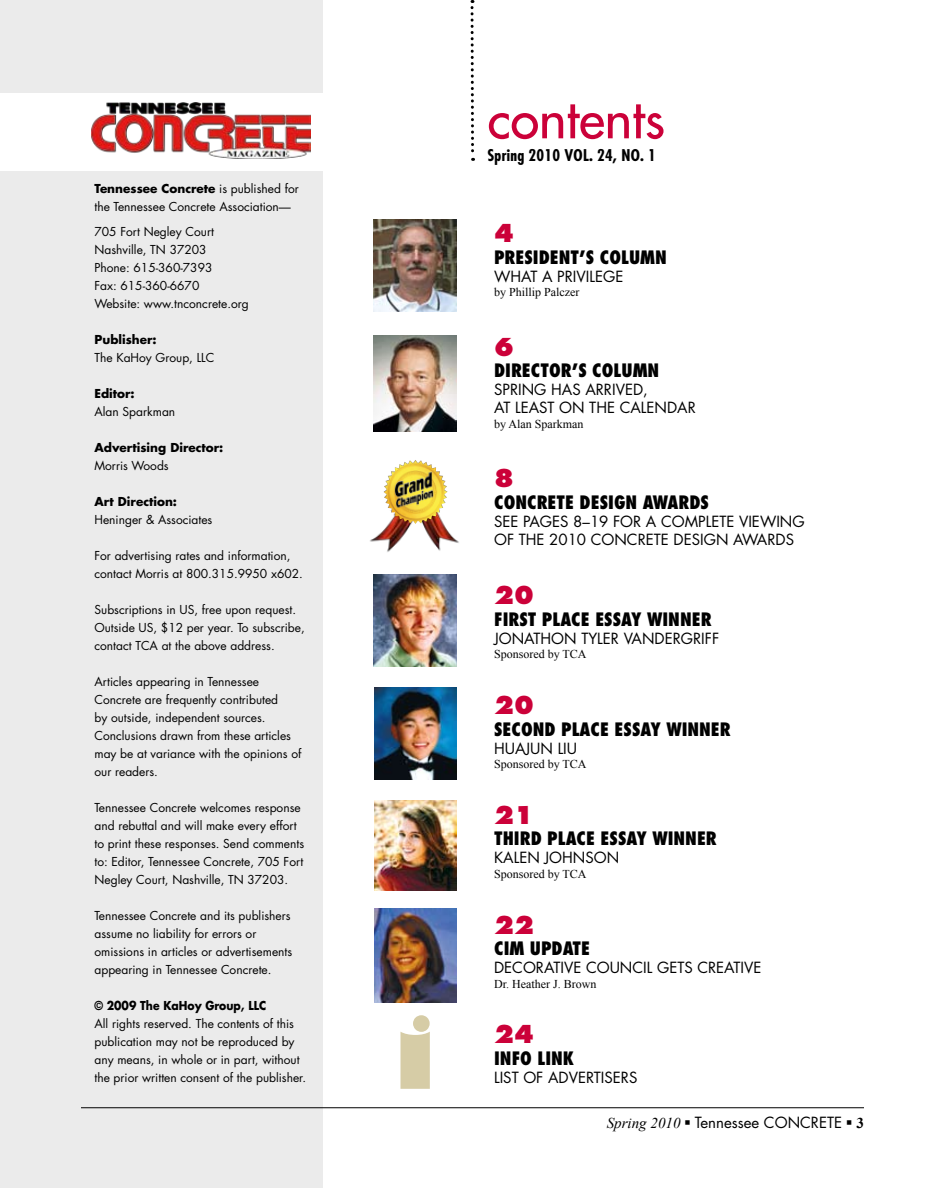
<style>
.page{position:relative;width:945px;height:1188px;background:#fff}
.page>*{position:absolute;margin:0;border:0;box-sizing:border-box;transform-origin:0 0}
.t1{font:800 97.2px "Gill Sans";color:#d6cca6}
.t2{font:52.5px "Futura";color:#cb0139}
.t3{font:800 24px "Futura";color:#cb0139}
.t4{font:800 condensed 18px "Futura";color:#000}
.t5{font:700 condensed 15.75px "Futura";letter-spacing:.015em;color:#000}
.t6{font:15px/18px "Futura";color:#000}
.t7{font:12px/18px "Futura";color:#000}
.t8{font:12px "Times New Roman";color:#000}
.t9{font:700 12px "Futura";color:#000}
.t10{font:700 12px "Futura";color:#000;scale:.9 1}
.s1{font-weight:700}
.s2{font-family:"Times New Roman";font-style:italic}
.s3{font-family:"Times New Roman";font-weight:700}
</style>
<div class="page">
<hr style="left:81px;top:1107px;width:783px;height:1px;background:#000">
<svg style="left:470px;top:0;width:5px;height:161px"></svg>
<div style="left:0;top:0;width:322px;height:1188px;background:#ebebeb"></div>
<div style="left:0;top:93px;width:323px;height:78px;background:#fff"></div>
<img style="left:92px;top:102px;width:218px;height:57px">
<img style="left:374px;top:335px;width:82px;height:96px">
<img style="left:374px;top:220px;width:83px;height:92px">
<img style="left:370px;top:510px;width:89px;height:42px">
<svg style="left:407px;top:460px;width:8px;height:4px"></svg>
<img style="left:374px;top:575px;width:83px;height:91px">
<img style="left:374px;top:688px;width:83px;height:92px">
<img style="left:374px;top:800px;width:82px;height:91px">
<img style="left:374px;top:908px;width:83px;height:95px">
<p class="t7" style="left:94px;top:180px;width:206px"><span class="s1">Tennessee Concrete</span> is published for the Tennessee Concrete Association—</p>
<p class="t7" style="left:94px;top:223px;width:156px">705 Fort Negley Court<br>Nashville, TN 37203<br>Phone: 615-360-7393<br>Fax: 615-360-6670<br>Website: www.tnconcrete.org</p>
<p class="t9" style="left:94px;top:331px;width:64px">Publisher:</p>
<p class="t7" style="left:94px;top:349px;width:121px">The KaHoy Group, LLC</p>
<p class="t9" style="left:94px;top:385px;width:42px">Editor:</p>
<p class="t7" style="left:94px;top:403px;width:82px">Alan Sparkman</p>
<p class="t9" style="left:94px;top:439px;width:130px">Advertising Director:</p>
<p class="t7" style="left:94px;top:457px;width:76px">Morris Woods</p>
<p class="t9" style="left:94px;top:493px;width:84px">Art Direction:</p>
<p class="t7" style="left:94px;top:511px;width:119px">Heninger &amp; Associates</p>
<p class="t7" style="left:94px;top:547px;width:210px">For advertising rates and information, contact Morris at 800.315.9950 x602.</p>
<p class="t7" style="left:94px;top:601px;width:212px">Subscriptions in US, free upon request.<br>Outside US, $12 per year. To subscribe, contact TCA at the above address.</p>
<p class="t7" style="left:94px;top:673px;width:208px">Articles appearing in Tennessee<br>Concrete are frequently contributed<br>by outside, independent sources.<br>Conclusions drawn from these articles may be at variance with the opinions of our readers.</p>
<p class="t7" style="left:94px;top:799px;width:211px">Tennessee Concrete welcomes response and rebuttal and will make every effort to print these responses. Send comments to: Editor, Tennessee Concrete, 705 Fort Negley Court, Nashville, TN 37203.</p>
<p class="t7" style="left:94px;top:907px;width:199px">Tennessee Concrete and its publishers assume no liability for errors or omissions in articles or advertisements appearing in Tennessee Concrete.</p>
<p class="t10" style="left:94px;top:997px;width:192px">© 2009 The KaHoy Group, LLC</p>
<p class="t7" style="left:94px;top:1015px;width:213px">All rights reserved. The contents of this publication may not be reproduced by any means, in whole or in part, without the prior written consent of the publisher.</p>
<h1 class="t1" style="left:395px;top:992px;width:42px">i</h1>
<h2 class="t2" style="left:487px;top:85px;width:179px">contents</h2>
<h3 class="t5" style="left:487px;top:145px;width:170px">Spring 2010 VOL. 24, NO. 1</h3>
<h3 class="t3" style="left:494px;top:219px;width:21px">4</h3>
<h3 class="t4" style="left:494px;top:246px;width:174px">PRESIDENT’S COLUMN</h3>
<p class="t6" style="left:494px;top:267px;width:131px">What a Privilege</p>
<p class="t8" style="left:494px;top:284px;width:87px">by Phillip Palczer</p>
<h3 class="t3" style="left:494px;top:332px;width:21px">6</h3>
<h3 class="t4" style="left:494px;top:359px;width:167px">DIRECTOR’S COLUMN</h3>
<p class="t6" style="left:494px;top:381px;width:203px">Spring Has Arrived,<br>At Least on the Calendar</p>
<p class="t8" style="left:494px;top:416px;width:91px">by Alan Sparkman</p>
<h3 class="t3" style="left:494px;top:463px;width:21px">8</h3>
<h3 class="t4" style="left:494px;top:490px;width:21px">CONCRETE</h3>
<h3 class="t4" style="left:580px;top:490px;width:100px">DESIGN AWARDS</h3>
<p class="t6" style="left:494px;top:512px;width:312px">See pages 8–19 for a complete viewing of the 2010 Conc rete Design Awards</p>
<h3 class="t3" style="left:494px;top:580px;width:41px">20</h3>
<h3 class="t4" style="left:494px;top:607px;width:18px">FIRST</h3>
<h3 class="t4" style="left:542px;top:607px;width:21px">PLACE</h3>
<h3 class="t4" style="left:595px;top:607px;width:64px">ESSAY WINNER</h3>
<p class="t6" style="left:494px;top:629px;width:227px">Jonathon Tyler Vandergriff</p>
<p class="t8" style="left:494px;top:646px;width:94px">Sponsored by TCA</p>
<h3 class="t3" style="left:494px;top:690px;width:41px">20</h3>
<h3 class="t4" style="left:494px;top:717px;width:20px">SECOND</h3>
<h3 class="t4" style="left:561px;top:717px;width:21px">PLACE</h3>
<h3 class="t4" style="left:615px;top:717px;width:64px">ESSAY WINNER</h3>
<p class="t6" style="left:494px;top:739px;width:85px">HuaJun Liu</p>
<p class="t8" style="left:494px;top:756px;width:94px">Sponsored by TCA</p>
<h3 class="t3" style="left:494px;top:800px;width:41px">21</h3>
<h3 class="t4" style="left:494px;top:827px;width:30px">THIRD</h3>
<h3 class="t4" style="left:547px;top:827px;width:21px">PLACE</h3>
<h3 class="t4" style="left:601px;top:827px;width:64px">ESSAY WINNER</h3>
<p class="t6" style="left:494px;top:849px;width:127px">Kalen Johnson</p>
<p class="t8" style="left:494px;top:866px;width:94px">Sponsored by TCA</p>
<h3 class="t3" style="left:494px;top:910px;width:41px">22</h3>
<h3 class="t4" style="left:494px;top:937px;width:58px">CIM UPDATE</h3>
<p class="t6" style="left:494px;top:958px;width:269px">Decorative Counc il Gets Creative</p>
<p class="t8" style="left:494px;top:975px;width:104px">Dr. Heather J. Brown</p>
<h3 class="t3" style="left:494px;top:1020px;width:41px">24</h3>
<h3 class="t4" style="left:494px;top:1047px;width:82px">INFO LINK</h3>
<p class="t6" style="left:494px;top:1068px;width:142px">List of Advertis ers</p>
<p class="t6" style="left:607px;top:1113px;width:259px"><span class="s2">Spring 2010</span> ▪ Tennessee Conc retE ▪ <span class="s3">3</span></p>
</div>
